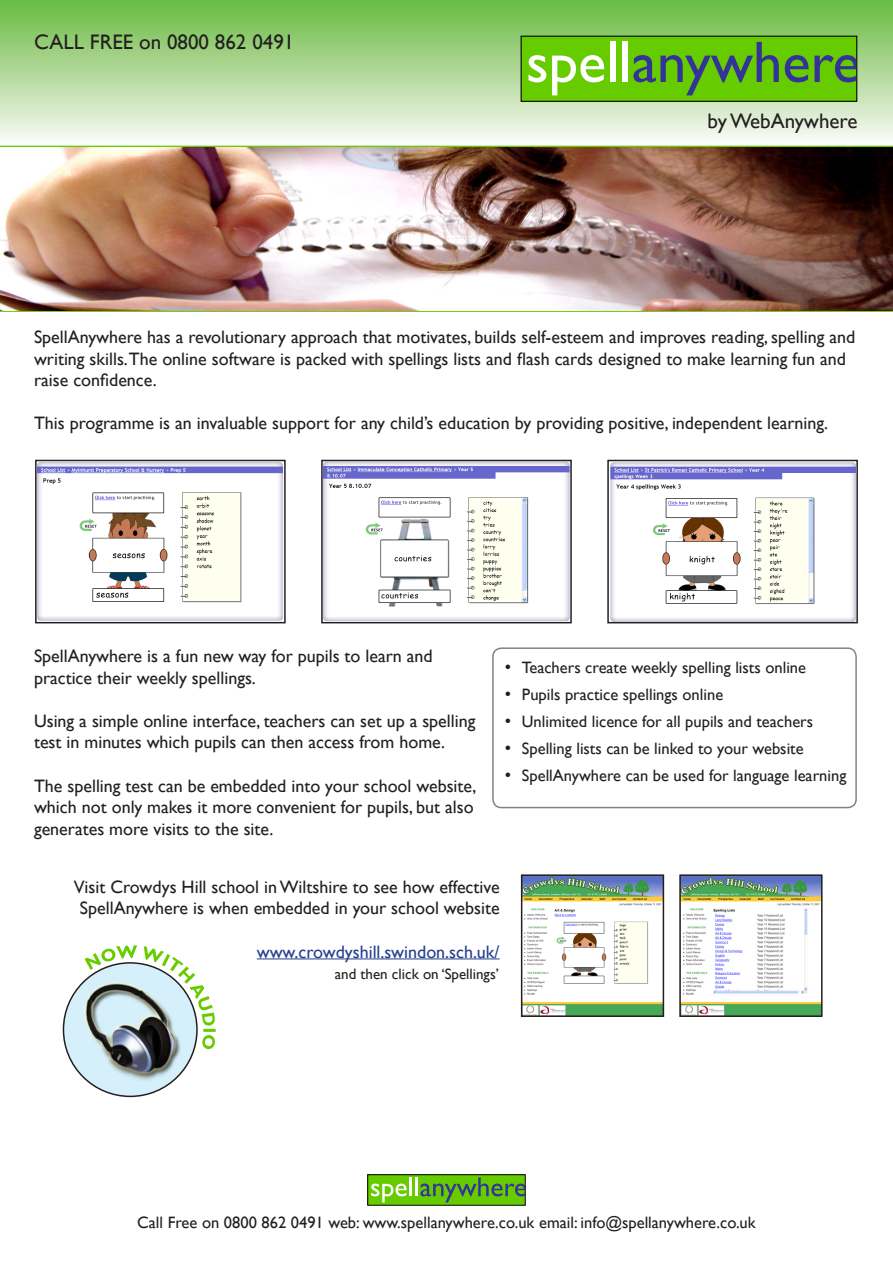
<style>
.page{position:relative;width:893px;height:1263px;background:#fff}
.page>*{position:absolute;margin:0;border:0;box-sizing:border-box;transform-origin:0 0}
.t1{font:21px "Gill Sans";color:#231f20}
.t2{font:18px/21.6px "Gill Sans";color:#231f20}
.t3{font:18px "Gill Sans";color:#253f8e}
.t4{font:16.5px "Gill Sans";color:#231f20}
.t5{font:15px "Gill Sans";color:#231f20}
</style>
<div class="page">
<div style="left:1px;top:1px;width:891px;height:144px;background:linear-gradient(to bottom,#69b93f,#fafaf6)"></div>
<hr style="left:0;top:146px;width:893px;height:1px;background:#6c0">
<hr style="left:0;top:310px;width:893px;height:2px;background:#6c0">
<div style="left:521px;top:36px;width:336px;height:65px;background:#6c0"></div>
<div style="left:521px;top:36px;width:336px;height:66px;border:1px solid #000"></div>
<svg style="left:528px;top:55px;width:18px;height:27px"></svg>
<svg style="left:552px;top:55px;width:52px;height:40px"></svg>
<div style="left:610px;top:42px;width:5px;height:40px;background:#fff"></div>
<div style="left:623px;top:42px;width:5px;height:40px;background:#fff"></div>
<svg style="left:633px;top:42px;width:146px;height:53px"></svg>
<svg style="left:785px;top:55px;width:23px;height:27px"></svg>
<svg style="left:814px;top:55px;width:42px;height:27px"></svg>
<img style="left:38px;top:463px;width:245px;height:157px">
<div style="left:35px;top:460px;width:251px;height:163px;border:2px solid #231f20"></div>
<img style="left:610px;top:463px;width:245px;height:157px">
<div style="left:607px;top:460px;width:251px;height:163px;border:2px solid #231f20"></div>
<img style="left:324px;top:463px;width:245px;height:157px">
<div style="left:321px;top:460px;width:251px;height:163px;border:2px solid #231f20"></div>
<img style="left:524px;top:877px;width:137px;height:137px">
<div style="left:521px;top:874px;width:143px;height:143px;border:2px solid #231f20"></div>
<img style="left:682px;top:877px;width:137px;height:137px">
<div style="left:679px;top:874px;width:143px;height:143px;border:2px solid #231f20"></div>
<img style="left:0;top:147px;width:893px;height:164px">
<div style="left:492px;top:647px;width:365px;height:161px;border:2px solid #808285;border-radius:9px"></div>
<hr style="left:257px;top:958px;width:243px;height:1px;background:#253f8e">
<div style="left:368px;top:1175px;width:157px;height:30px;background:#6c0"></div>
<div style="left:367px;top:1174px;width:158px;height:31px;border:1px solid #000"></div>
<svg style="left:371px;top:1183px;width:36px;height:19px"></svg>
<hr style="left:409px;top:1177px;width:3px;height:19px;background:#fff">
<hr style="left:415px;top:1177px;width:3px;height:19px;background:#fff">
<svg style="left:420px;top:1177px;width:105px;height:25px"></svg>
<div style="left:63px;top:963px;width:134px;height:133px;background:#d6f0fb;border-radius:50%"></div>
<img style="left:77px;top:979px;width:103px;height:102px">
<svg style="left:85px;top:945px;width:131px;height:104px"></svg>
<p class="t1" style="left:34px;top:29px;width:262px">CALL FREE on 0800 862 0491</p>
<p class="t1" style="left:707px;top:109px;width:152px">by WebAnywhere</p>
<p class="t2" style="left:34px;top:327px;width:823px">SpellAnywhere has a revolutionary approach that motivates, builds self-esteem and improves reading, spelling and writing skills.The online software is packed with spellings lists and flash cards designed to make learning fun and raise confidence.</p>
<p class="t2" style="left:34px;top:413px;width:796px">This programme is an invaluable support for any child’s education by providing positive, independent learning.</p>
<p class="t2" style="left:34px;top:645px;width:400px">SpellAnywhere is a fun new way for pupils to learn and</p>
<p class="t2" style="left:34px;top:667px;width:223px">practice their weekly spellings.</p>
<p class="t2" style="left:34px;top:710px;width:443px">Using a simple online interface, teachers can set up a spelling test in minutes which pupils can then access from home.</p>
<p class="t2" style="left:34px;top:775px;width:444px">The spelling test can be embedded into your school website, which not only makes it more convenient for pupils, but also generates more visits to the site.</p>
<p class="t2" style="left:505px;top:653px;width:8px;line-height:27px;text-align:justify">• • • • •</p>
<p class="t4" style="left:522px;top:657px;width:286px">Teachers create weekly spelling lists online</p>
<p class="t4" style="left:522px;top:684px;width:203px">Pupils practice spellings online</p>
<p class="t4" style="left:522px;top:711px;width:293px">Unlimited licence for all pupils and teachers</p>
<p class="t4" style="left:522px;top:738px;width:283px">Spelling lists can be linked to your website</p>
<p class="t4" style="left:522px;top:765px;width:326px">SpellAnywhere can be used for language learning</p>
<p class="t2" style="left:74px;top:876px;width:427px;text-align:center">Visit Crowdys Hill school in Wiltshire to see how effective<br>SpellAnywhere is when embedded in your school website</p>
<p class="t3" style="left:257px;top:941px;width:244px">www.crowdyshill.swindon.sch.uk/</p>
<p class="t5" style="left:335px;top:965px;width:166px">and then click on ‘Spellings’</p>
<p class="t4" style="left:137px;top:1212px;width:620px">Call Free on 0800 862 0491 web: www.spellanywhere.co.uk email: info@spellanywhere.co.uk</p>
</div>
